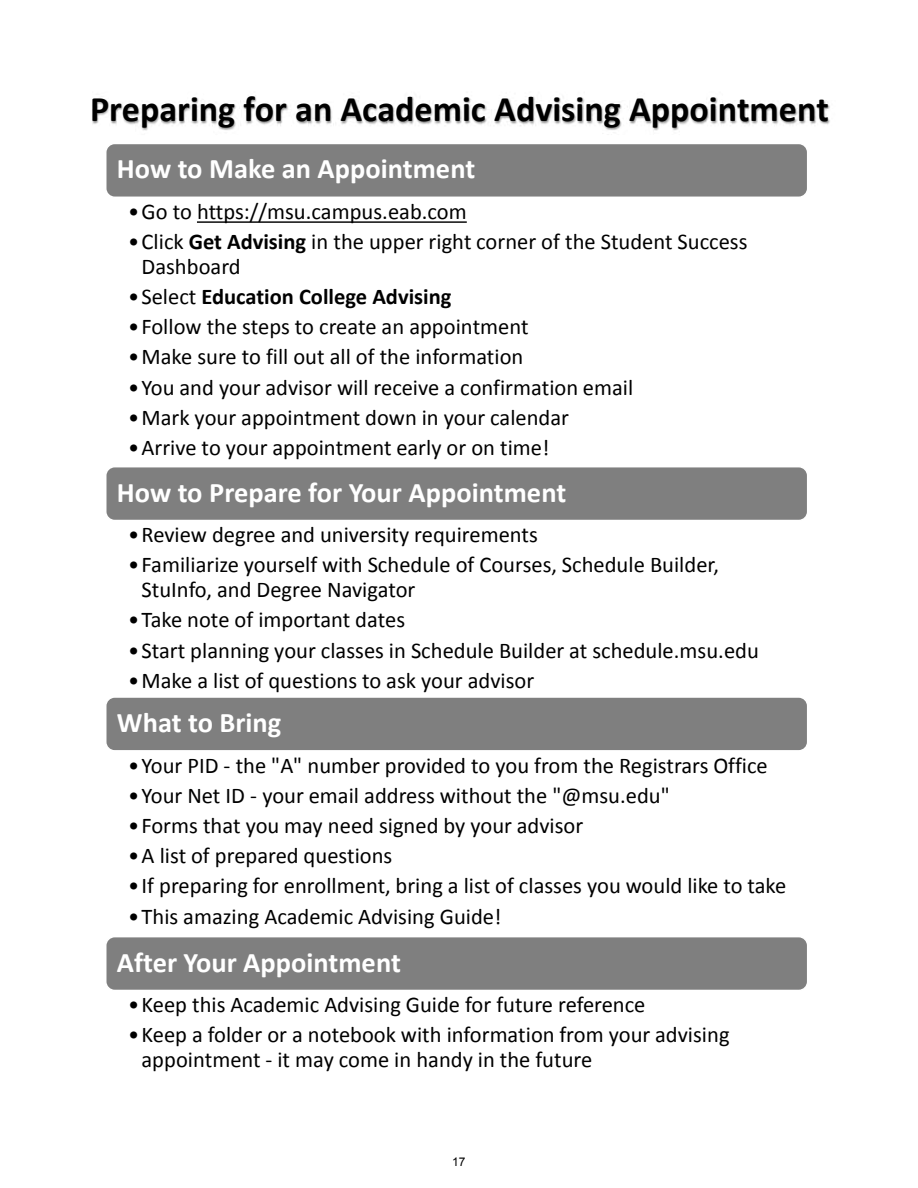
<style>
.page{position:relative;width:918px;height:1188px;background:#fff}
.page>*{position:absolute;margin:0;border:0;box-sizing:border-box;transform-origin:0 0}
.t1{font:700 36px "Calibri";color:#000}
.t2{font:700 28.5px "Calibri";color:#fff}
.t3{font:22.5px/24.6px "Calibri";color:#000}
.t4{font:700 22.5px "Calibri";color:#000}
.t5{font:12px "Arial";color:#000}
.s1{font-weight:700}
.s2{font-weight:400}
</style>
<div class="page">
<img style="left:92px;top:96px;width:738px;height:35px">
<div style="left:105px;top:143px;width:703px;height:55px;background:#7f7f7f;border:2px solid #fff;border-radius:9px"></div>
<svg style="left:197px;top:221px;width:270px;height:2px"></svg>
<div style="left:105px;top:466px;width:703px;height:55px;background:#7f7f7f;border:2px solid #fff;border-radius:9px"></div>
<div style="left:105px;top:696px;width:703px;height:56px;background:#7f7f7f;border:2px solid #fff;border-radius:9px"></div>
<div style="left:105px;top:936px;width:703px;height:55px;background:#7f7f7f;border:2px solid #fff;border-radius:9px"></div>
<h1 class="t1" style="left:90px;top:86px;width:740px">Preparing for an Academic Advising Appointment</h1>
<p class="t2" style="left:117px;top:151px;width:360px">How to Make an Appointment</p>
<p class="t3" style="left:128px;top:199px;width:340px">•Go to https://msu.campus.eab.com</p>
<p class="t3" style="left:142px;top:229px;width:608px;text-indent:-14px">•Click <span class="s1">Get Advising</span> in the upper right corner of the Student Success<br>Dashboard</p>
<p class="t4" style="left:128px;top:282px;width:325px"><span class="s2">•Select</span> Education College Advising</p>
<p class="t3" style="left:128px;top:315px;width:402px">•Follow the steps to create an appointment</p>
<p class="t3" style="left:128px;top:345px;width:397px">•Make sure to fill out all of the information</p>
<p class="t3" style="left:128px;top:375px;width:507px">•You and your advisor will receive a confirmation email</p>
<p class="t3" style="left:128px;top:405px;width:443px">•Mark your appointment down in your calendar</p>
<p class="t3" style="left:128px;top:435px;width:423px">•Arrive to your appointment early or on time!</p>
<p class="t2" style="left:117px;top:474px;width:451px">How to Prepare for Your Appointment</p>
<p class="t3" style="left:128px;top:522px;width:411px">•Review degree and university requirements</p>
<p class="t3" style="left:142px;top:553px;width:579px;text-indent:-14px">•Familiarize yourself with Schedule of Courses, Schedule Builder,<br>StuInfo, and Degree Navigator</p>
<p class="t3" style="left:128px;top:608px;width:279px">•Take note of important dates</p>
<p class="t3" style="left:128px;top:638px;width:632px">•Start planning your classes in Schedule Builder at schedule.msu.edu</p>
<p class="t3" style="left:128px;top:668px;width:408px">•Make a list of questions to ask your advisor</p>
<p class="t2" style="left:117px;top:704px;width:166px">What to Bring</p>
<p class="t3" style="left:128px;top:753px;width:641px">•Your PID - the "A" number provided to you from the Registrars Office</p>
<p class="t3" style="left:128px;top:783px;width:543px">•Your Net ID - your email address without the "@msu.edu"</p>
<p class="t3" style="left:128px;top:813px;width:457px">•Forms that you may need signed by your advisor</p>
<p class="t3" style="left:128px;top:843px;width:266px">•A list of prepared questions</p>
<p class="t3" style="left:128px;top:874px;width:660px">•If preparing for enrollment, bring a list of classes you would like to take</p>
<p class="t3" style="left:128px;top:904px;width:375px">•This amazing Academic Advising Guide!</p>
<p class="t2" style="left:117px;top:944px;width:286px">After Your Appointment</p>
<p class="t3" style="left:128px;top:992px;width:519px">•Keep this Academic Advising Guide for future reference</p>
<p class="t3" style="left:142px;top:1023px;width:590px;text-indent:-14px">•Keep a folder or a notebook with information from your advising appointment - it may come in handy in the future</p>
<p class="t5" style="left:452px;top:1154px;width:15px">17</p>
</div>
